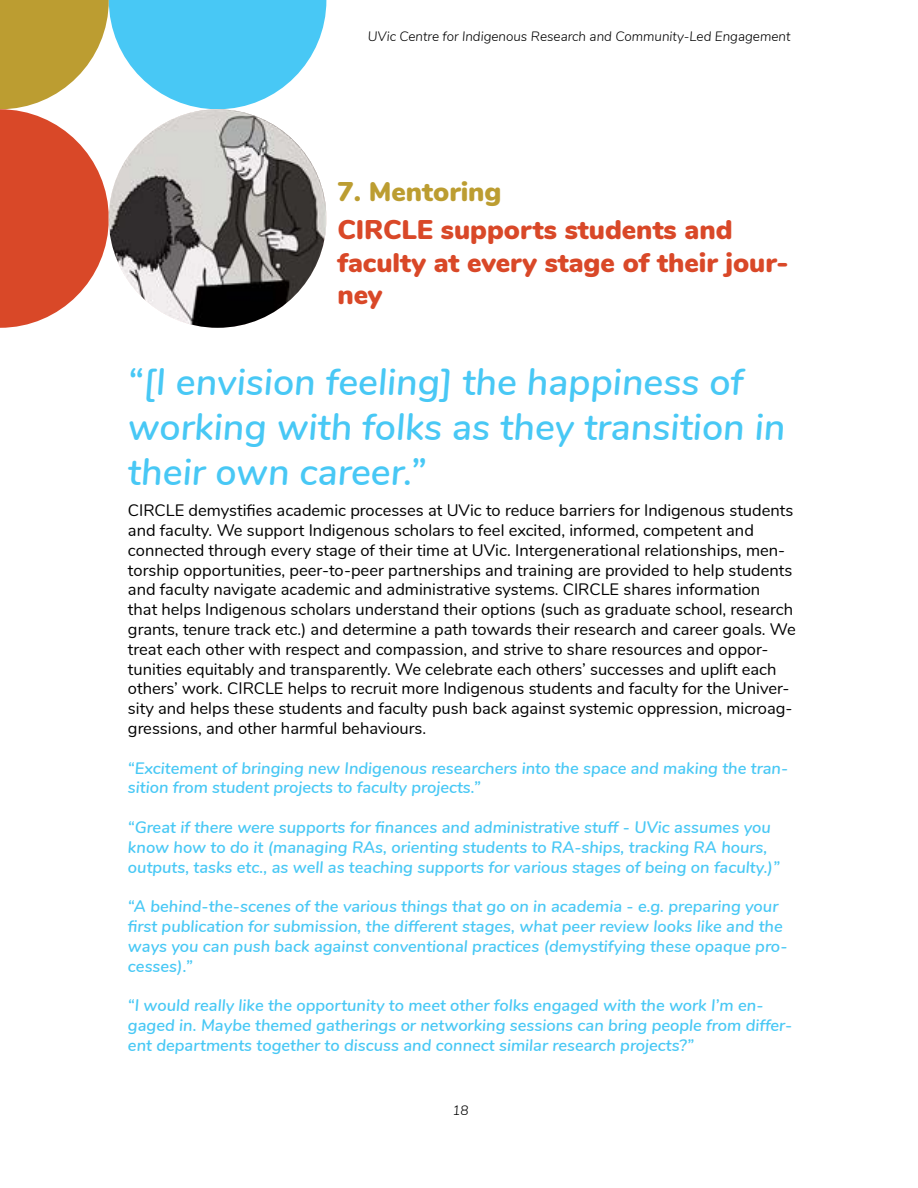
<style>
.page{position:relative;width:918px;height:1188px;background:#fff}
.page>*{position:absolute;margin:0;border:0;box-sizing:border-box;transform-origin:0 0}
.t1{font:italic 600 37.5px/45px "Nunito";color:#48c8f5}
.t2{font:900 27px/32.4px "Nunito";color:#d94828}
.t3{font:900 27px "Nunito";color:#bc9d31}
.t4{font:16.5px/19.8px "Nunito";color:#000}
.t5{font:italic 600 16.5px/19.8px "Nunito";color:#48c8f5}
.t6{font:italic 300 13.5px "Nunito";color:#000}
</style>
<div class="page">
<svg style="left:0;top:0;width:326px;height:328px"></svg>
<img style="left:109px;top:109px;width:217px;height:219px">
<p class="t6" style="left:368px;top:26px;width:424px">UVic Centre for Indigenous Research and Community-Led Engagement</p>
<h2 class="t3" style="left:338px;top:171px;width:166px">7. Mentoring</h2>
<h2 class="t2" style="left:338px;top:212px;width:452px">CIRCLE supports students and faculty at every stage of their jour&shy;ney</h2>
<h1 class="t1" style="left:128px;top:357px;width:659px">“[I envision feeling] the happiness of working with folks as they transition in their own career.”</h1>
<p class="t4" style="left:128px;top:500px;width:669px">CIRCLE demystifies academic processes at UVic to reduce barriers for Indigenous students and faculty. We support Indigenous scholars to feel excited, informed, competent and connected through every stage of their time at UVic. Intergenerational relationships, men&shy;torship opportunities, peer-to-peer partnerships and training are provided to help students and faculty navigate academic and administrative systems. CIRCLE shares information<br>that helps Indigenous scholars understand their options (such as graduate school, research grants, tenure track etc.) and determine a path towards their research and career goals. We treat each other with respect and compassion, and strive to share resources and oppor&shy;tunities equitably and transparently. We celebrate each others’ successes and uplift each others’ work. CIRCLE helps to recruit more Indigenous students and faculty for the Univer&shy;sity and helps these students and faculty push back against systemic oppression, microag&shy;gressions, and other harmful behaviours.</p>
<p class="t5" style="left:128px;top:757px;width:662px">“Excitement of bringing new Indigenous researchers into the space and making the tran&shy;sition from student projects to faculty projects.”</p>
<p class="t5" style="left:128px;top:816px;width:653px">“Great if there were supports for finances and administrative stuff - UVic assumes you know how to do it (managing RAs, orienting students to RA-ships, tracking RA hours, outputs, tasks etc., as well as teaching supports for various stages of being on faculty.)”</p>
<p class="t5" style="left:128px;top:896px;width:661px">“A behind-the-scenes of the various things that go on in academia - e.g. preparing your first publication for submission, the different stages, what peer review looks like and the ways you can push back against conventional practices (demystifying these opaque pro&shy;cesses).”</p>
<p class="t5" style="left:128px;top:995px;width:666px">“I would really like the opportunity to meet other folks engaged with the work I’m en&shy;gaged in. Maybe themed gatherings or networking sessions can bring people from differ&shy;ent departments together to discuss and connect similar research projects?”</p>
<p class="t6" style="left:452px;top:1101px;width:18px">18</p>
</div>
